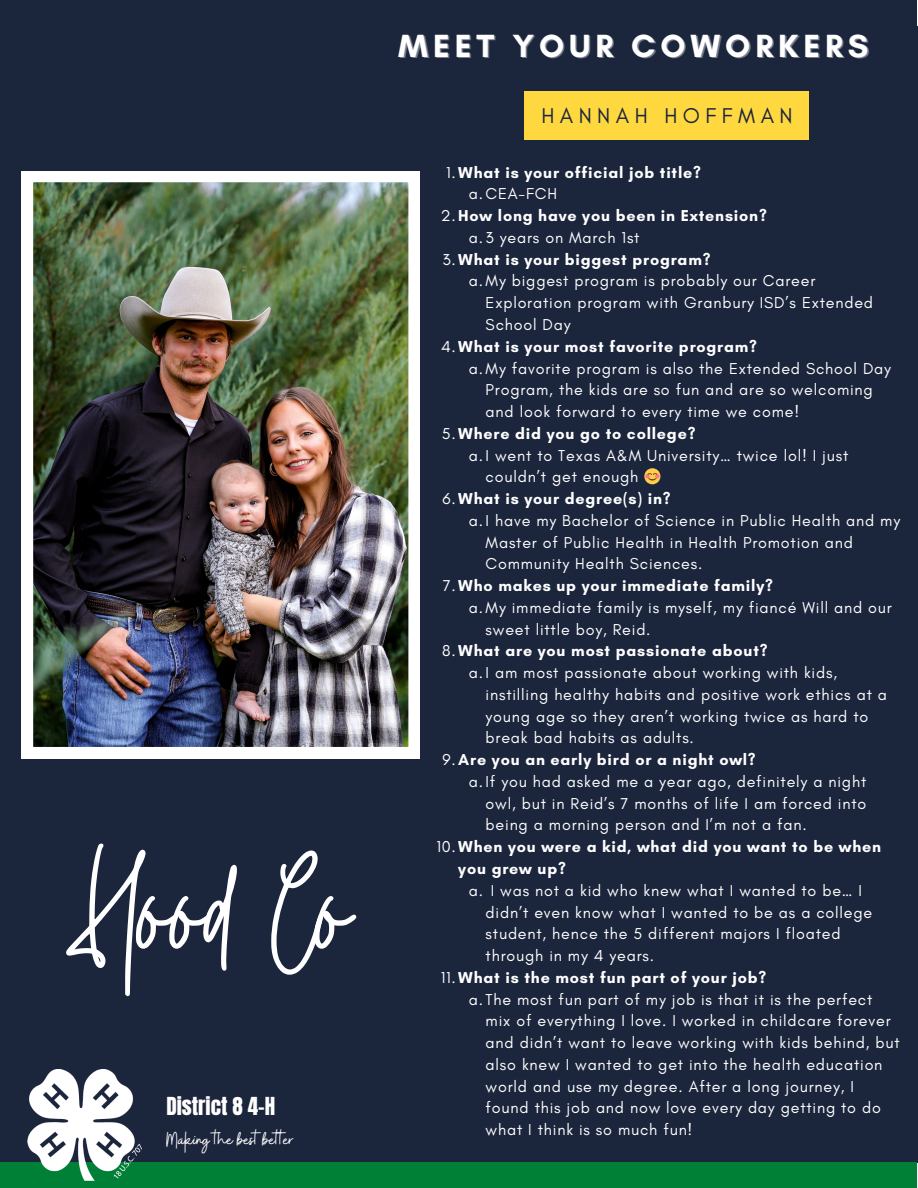
<style>
.page{position:relative;width:918px;height:1188px;background:#fff}
.page>*{position:absolute;margin:0;border:0;box-sizing:border-box;transform-origin:0 0}
.t1{font:115.5px "Twister";color:#fff}
.t2{font:700 32.7px "Glacial Indifference";letter-spacing:.15em;color:#fff}
.t3{font:21.75px "Glacial Indifference";letter-spacing:.25em;color:#1b253c}
.t4{font:21.15px "Buffalo";color:#fff}
.t5{font:21.15px "Anton";color:#fff}
.t6{font:16.05px/21.8px "Glacial Indifference";letter-spacing:.05em;color:#fff}
.t7{font:700 16.05px/21.8px "Glacial Indifference";letter-spacing:.05em;color:#fff}
.s1{font-weight:400}
</style>
<div class="page">
<div style="left:0;top:26px;width:918px;height:1136px;background:#1b253c"></div>
<div style="left:0;top:0;width:917px;height:28px;background:#1b253c"></div>
<div style="left:5px;top:1162px;width:911px;height:26px;background:#008037"></div>
<div style="left:524px;top:92px;width:284px;height:47px;background:#ffd840"></div>
<div style="left:0;top:1162px;width:341px;height:26px;background:#008037"></div>
<img style="left:28px;top:1070px;width:113px;height:110px">
<img style="left:22px;top:171px;width:398px;height:587px">
<p class="t1" style="left:71px;top:827px;width:284px">Hood Co</p>
<p class="t5" style="left:166px;top:1091px;width:110px">District 8 4-H</p>
<p class="t4" style="left:167px;top:1126px;width:129px">Making the best bet er</p>
<p class="t2" style="left:398px;top:26px;width:472px">MEET YOUR COWORKERS</p>
<h2 class="t3" style="left:541px;top:102px;width:253px">HANNAH HOFFMAN</h2>
<p class="t7" style="left:446px;top:161px;width:256px"><span class="s1">1.</span>What is your official job title?</p>
<h3 class="t6" style="left:469px;top:183px;width:90px">a.CEA-FCH</h3>
<h1 class="t7" style="left:441px;top:205px;width:327px"><span class="s1">2.</span>How long have you been in Extension?</h1>
<h4 class="t6" style="left:469px;top:226px;width:172px">a.3 years on March 1st</h4>
<h4 class="t7" style="left:442px;top:248px;width:270px"><span class="s1">3.</span>What is your biggest program?</h4>
<p class="t6" style="left:486px;top:270px;width:389px;text-indent:-17px">a.My biggest program is probably our Career<br>Exploration program with Granbury ISD’s Extended<br>School Day</p>
<p class="t7" style="left:441px;top:335px;width:318px"><span class="s1">4.</span>What is your most favorite program?</p>
<p class="t6" style="left:486px;top:357px;width:407px;text-indent:-17px">a.My favorite program is also the Extended School Day<br>Program, the kids are so fun and are so welcoming and look forward to every time we come!</p>
<p class="t7" style="left:442px;top:422px;width:255px"><span class="s1">5.</span>Where did you go to college?</p>
<p class="t6" style="left:486px;top:444px;width:364px;text-indent:-17px">a.I went to Texas A&amp;M University… twice lol! I just couldn’t get enough</p>
<p class="t7" style="left:443px;top:488px;width:230px"><span class="s1">6.</span>What is your degree(s) in?</p>
<p class="t6" style="left:486px;top:509px;width:416px;text-indent:-17px">a.I have my Bachelor of Science in Public Health and my<br>Master of Public Health in Health Promotion and<br>Community Health Sciences.</p>
<p class="t7" style="left:443px;top:575px;width:332px"><span class="s1">7.</span>Who makes up your immediate family?</p>
<p class="t6" style="left:486px;top:596px;width:408px;text-indent:-17px">a.My immediate family is myself, my fiancé Will and our sweet little boy, Reid.</p>
<p class="t7" style="left:442px;top:640px;width:327px"><span class="s1">8.</span>What are you most passionate about?</p>
<p class="t6" style="left:486px;top:662px;width:403px;text-indent:-17px">a.I am most passionate about working with kids, instilling healthy habits and positive work ethics at a young age so they aren’t working twice as hard to break bad habits as adults.</p>
<p class="t7" style="left:443px;top:749px;width:315px"><span class="s1">9.</span>Are you an early bird or a night owl?</p>
<p class="t6" style="left:486px;top:770px;width:382px;text-align:justify;text-indent:-17px">a.If you had asked me a year ago, definitely a night owl, but in Reid’s 7 months of life I am forced into being a morning person and I’m not a fan.</p>
<p class="t7" style="left:458px;top:836px;width:424px;text-indent:-22px"><span class="s1">10.</span>When you were a kid, what did you want to be when you grew up?</p>
<p class="t6" style="left:486px;top:879px;width:388px;text-indent:5px">I was not a kid who knew what I wanted to be… I didn’t even know what I wanted to be as a college student, hence the 5 different majors I floated through in my 4 years.</p>
<p class="t6" style="left:469px;top:879px;width:16px">a.</p>
<p class="t7" style="left:441px;top:966px;width:327px"><span class="s1">11.</span>What is the most fun part of your job?</p>
<p class="t6" style="left:486px;top:988px;width:416px;text-indent:-17px">a.The most fun part of my job is that it is the perfect mix of everything I love. I worked in childcare forever and didn’t want to leave working with kids behind, but also knew I wanted to get into the health education world and use my degree. After a long journey, I found this job and now love every day getting to do what I think is so much fun!</p>
</div>
